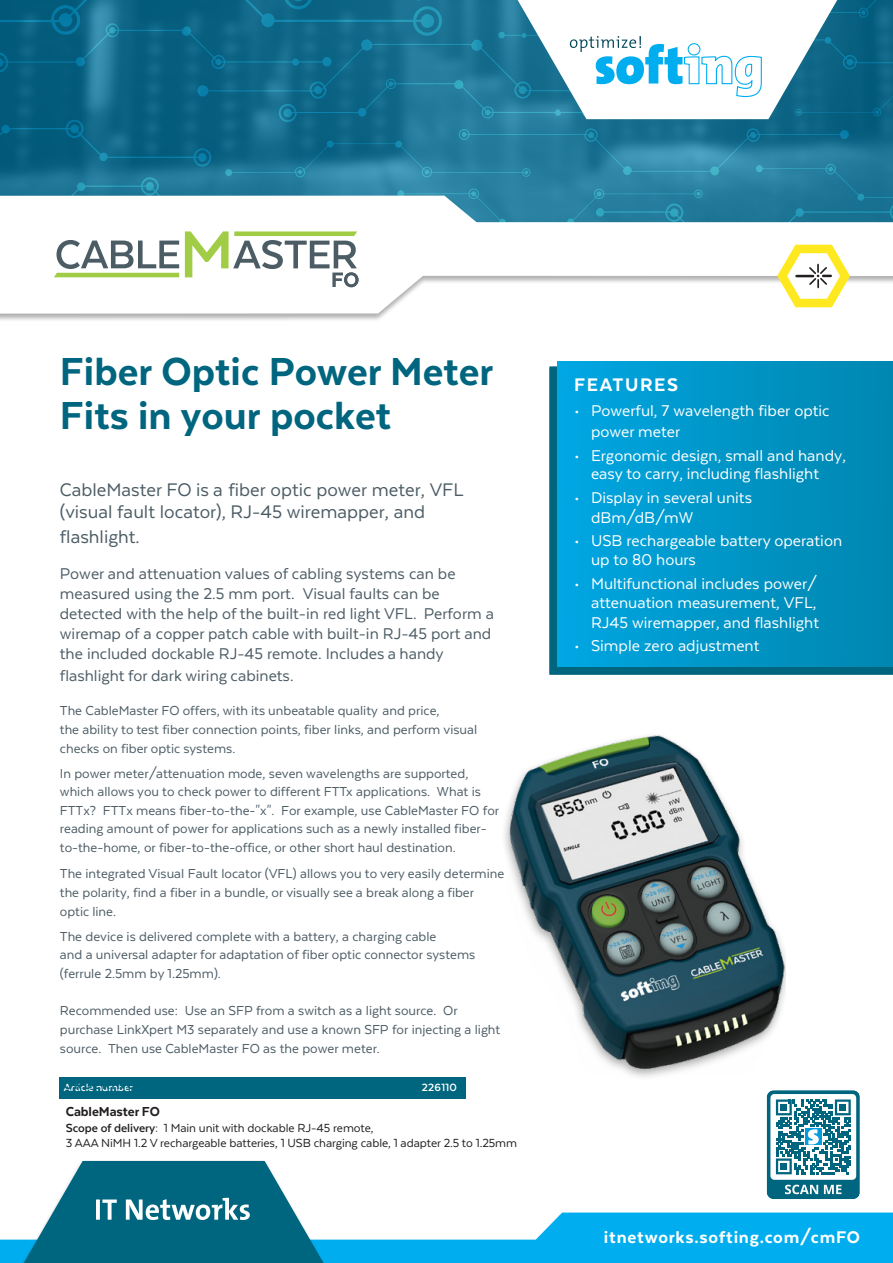
<style>
.page{position:relative;width:893px;height:1263px;background:#fff}
.page>*{position:absolute;margin:0;border:0;box-sizing:border-box;transform-origin:0 0}
.Paragraph_Style_10{font:800 45px/43.5px "Texta";color:#00657e}
.Paragraph_Style_10-2{font:21px/22px "Texta";color:#4c5c65}
.Aufzählung{font:800 21px "Texta";letter-spacing:.075em;color:#fff}
.general_text{font:800 19.5px "Texta";letter-spacing:.04em;color:#fff}
.t1{font:18px/19.5px "Texta";color:#fff}
.Paragraph_Style_10-3{font:18px/20px "Texta";color:#4c5c65}
.Paragraph_Style_10-4{font:15px/18.3px "Texta";color:#4c5c65}
.Paragraph_Style_12_pt{font:800 15px "Texta";letter-spacing:-.005em;color:#231f20}
.Paragraph_Style_12_pt-2{font:13.5px/15.3px "Texta";letter-spacing:-.005em;color:#231f20}
.Paragraph_Style_12_pt-3{font:700 12.15px "Texta";letter-spacing:.025em;color:#fff}
.Paragraph_Style_12_pt-4{font:700 12px "Texta";letter-spacing:-.005em;color:#fff}
.s1{font-weight:700}
</style>
<div class="page">
<div style="left:0;top:195px;width:893px;height:128px;background:#231f20;opacity:.35"></div>
<div style="left:557px;top:362px;width:336px;height:305px;background:linear-gradient(to right,#00a7e2,#0086af)"></div>
<div style="left:60px;top:1077px;width:406px;height:21px;background:#00657e"></div>
<img style="left:459px;top:655px;width:434px;height:444px">
<svg style="left:766px;top:1090px;width:94px;height:108px"></svg>
<div style="left:765px;top:1089px;width:97px;height:112px;border:2px solid #fff;border-radius:8px"></div>
<svg style="left:0;top:1212px;width:893px;height:51px;fill:#00aeef"></svg>
<div style="left:12px;top:1160px;width:323px;height:103px;background:#231f20;opacity:.35"></div>
<svg style="left:24px;top:1161px;width:300px;height:102px"></svg>
<svg style="left:0;top:0;width:893px;height:312px"></svg>
<p class="Paragraph_Style_10" style="left:60px;top:350px;width:435px">Fiber Optic Power Meter<br>Fits in your pocket</p>
<p class="Paragraph_Style_10-2" style="left:60px;top:479px;width:405px">CableMaster FO is a fiber optic power meter, VFL (visual fault locator), RJ-45 wiremapper, and</p>
<p class="Paragraph_Style_10-2" style="left:60px;top:525px;width:81px">flashlight.</p>
<p class="Paragraph_Style_10-3" style="left:60px;top:563px;width:436px">Power and attenuation values of cabling systems can be measured using the 2.5 mm port. Visual faults can be detected with the help of the built-in red light VFL. Perform a wiremap of a copper patch cable with built-in RJ-45 port and the included dockable RJ-45 remote. Includes a handy</p>
<p class="Paragraph_Style_10-3" style="left:60px;top:666px;width:235px">flashlight for dark wiring cabinets.</p>
<p class="Paragraph_Style_10-4" style="left:60px;top:701px;width:419px;line-height:19.2px">The CableMaster FO offers, with its unbeatable quality and price,<br>the ability to test fiber connection points, fiber links, and perform visual checks on fiber optic systems.</p>
<p class="Paragraph_Style_10-4" style="left:60px;top:765px;width:441px">In power meter/attenuation mode, seven wavelengths are supported, which allows you to check power to different FTTx applications. What is FTTx? FTTx means fiber-to-the-"x". For example, use CableMaster FO for reading amount of power for applications such as a newly installed fiber&shy;to-the-home, or fiber-to-the-office, or other short haul destination.</p>
<p class="Paragraph_Style_10-4" style="left:60px;top:864px;width:446px;line-height:18.8px">The integrated Visual Fault locator (VFL) allows you to very easily determine the polarity, find a fiber in a bundle, or visually see a break along a fiber optic line.</p>
<p class="Paragraph_Style_10-4" style="left:60px;top:927px;width:417px">The device is delivered complete with a battery, a charging cable<br>and a universal adapter for adaptation of fiber optic connector systems (ferrule 2.5mm by 1.25mm).</p>
<p class="Paragraph_Style_10-4" style="left:60px;top:1001px;width:442px;line-height:18.8px">Recommended use: Use an SFP from a switch as a light source. Or purchase LinkXpert M3 separately and use a known SFP for injecting a light source. Then use CableMaster FO as the power meter.</p>
<p class="Paragraph_Style_12_pt-4" style="left:64px;top:1081px;width:71px">Article number</p>
<p class="Paragraph_Style_12_pt-3" style="left:422px;top:1081px;width:37px">226110</p>
<p class="Paragraph_Style_12_pt" style="left:66px;top:1103px;width:96px">CableMaster FO</p>
<p class="Paragraph_Style_12_pt-2" style="left:66px;top:1120px;width:453px"><span class="s1">Scope of delivery:</span> 1 Main unit with dockable RJ-45 remote,<br>3 AAA NiMH 1.2 V rechargeable batteries, 1 USB charging cable, 1 adapter 2.5 to 1.25mm</p>
<p class="Aufzählung" style="left:574px;top:373px;width:106px">FEATURES</p>
<p class="t1" style="left:591px;top:399px;width:240px;line-height:21.6px;text-indent:-17px">• Powerful, 7 wavelength fiber optic power meter</p>
<p class="t1" style="left:574px;top:446px;width:273px;line-height:18.5px;text-align:center">• Ergonomic design, small and handy, easy to carry, including flashlight</p>
<p class="t1" style="left:591px;top:488px;width:163px;text-indent:-17px">• Display in several units dBm/dB/mW</p>
<p class="t1" style="left:591px;top:532px;width:253px;line-height:18.5px;text-indent:-17px">• USB rechargeable battery operation up to 80 hours</p>
<p class="t1" style="left:591px;top:573px;width:230px;text-indent:-17px">• Multifunctional includes power/ attenuation measurement, VFL,<br>RJ45 wiremapper, and flashlight</p>
<p class="t1" style="left:574px;top:636px;width:187px">• Simple zero adjustment</p>
<p class="general_text" style="left:604px;top:1227px;width:258px">itnetworks.softing.com/cmFO</p>
</div>
